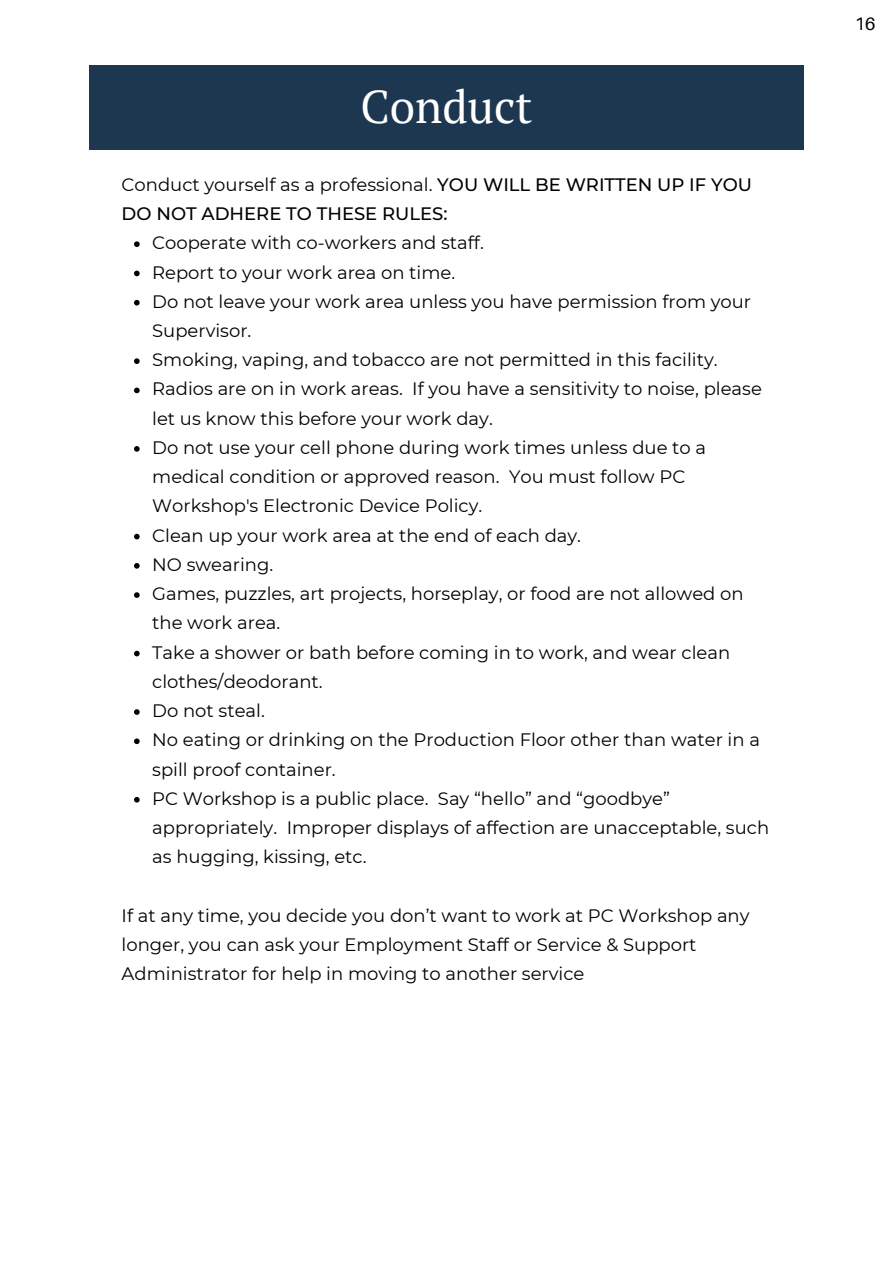
<style>
.page{position:relative;width:893px;height:1264px;background:#fff}
.page>*{position:absolute;margin:0;border:0;box-sizing:border-box;transform-origin:0 0}
.t1{font:45.75px "PT Serif";color:#fff}
.t2{font:18px/29.2px "Montserrat";color:#000}
.t3{font:500 18px/29.2px "Montserrat";color:#000}
.t4{font:18px "Aileron";color:#000}
.s1{font-weight:400}
</style>
<div class="page">
<div style="left:89px;top:65px;width:714px;height:84px;background:#1c374f"></div>
<svg style="left:134px;top:241px;width:6px;height:6px"></svg>
<svg style="left:134px;top:271px;width:6px;height:5px"></svg>
<svg style="left:134px;top:300px;width:6px;height:5px"></svg>
<svg style="left:134px;top:358px;width:6px;height:6px"></svg>
<svg style="left:134px;top:387px;width:6px;height:6px"></svg>
<svg style="left:134px;top:446px;width:6px;height:5px"></svg>
<svg style="left:134px;top:534px;width:6px;height:5px"></svg>
<svg style="left:134px;top:563px;width:6px;height:5px"></svg>
<svg style="left:134px;top:592px;width:6px;height:6px"></svg>
<svg style="left:134px;top:650px;width:6px;height:6px"></svg>
<svg style="left:134px;top:709px;width:6px;height:6px"></svg>
<svg style="left:134px;top:738px;width:6px;height:6px"></svg>
<svg style="left:134px;top:797px;width:6px;height:5px"></svg>
<p class="t1" style="left:360px;top:75px;width:173px">Conduct</p>
<p class="t3" style="left:122px;top:170px;width:632px"><span class="s1">Conduct yourself as a professional.</span> YOU WILL BE WRITTEN UP IF YOU<br>DO NOT ADHERE TO THESE RULES:</p>
<p class="t2" style="left:152px;top:228px;width:333px">Cooperate with co-workers and staff.</p>
<p class="t2" style="left:152px;top:257px;width:304px">Report to your work area on time.</p>
<p class="t2" style="left:152px;top:287px;width:600px">Do not leave your work area unless you have permission from your<br>Supervisor.</p>
<p class="t2" style="left:152px;top:345px;width:567px">Smoking, vaping, and tobacco are not permitted in this facility.</p>
<p class="t2" style="left:152px;top:374px;width:611px">Radios are on in work areas. If you have a sensitivity to noise, please let us know this before your work day.</p>
<p class="t2" style="left:152px;top:433px;width:555px">Do not use your cell phone during work times unless due to a medical condition or approved reason. You must follow PC<br>Workshop's Electronic Device Policy.</p>
<p class="t2" style="left:152px;top:520px;width:430px">Clean up your work area at the end of each day.</p>
<p class="t2" style="left:152px;top:550px;width:122px">NO swearing.</p>
<p class="t2" style="left:152px;top:579px;width:592px">Games, puzzles, art projects, horseplay, or food are not allowed on the work area.</p>
<p class="t2" style="left:152px;top:637px;width:579px">Take a shower or bath before coming in to work, and wear clean clothes/deodorant.</p>
<p class="t2" style="left:152px;top:696px;width:114px">Do not steal.</p>
<p class="t2" style="left:152px;top:725px;width:609px">No eating or drinking on the Production Floor other than water in a spill proof container.</p>
<p class="t2" style="left:152px;top:783px;width:618px">PC Workshop is a public place. Say “hello” and “goodbye” appropriately. Improper displays of affection are unacceptable, such as hugging, kissing, etc.</p>
<p class="t2" style="left:122px;top:900px;width:629px">If at any time, you decide you don’t want to work at PC Workshop any longer, you can ask your Employment Staff or Service &amp; Support<br>Administrator for help in moving to another service</p>
<p class="t4" style="left:854px;top:13px;width:22px">16</p>
</div>
